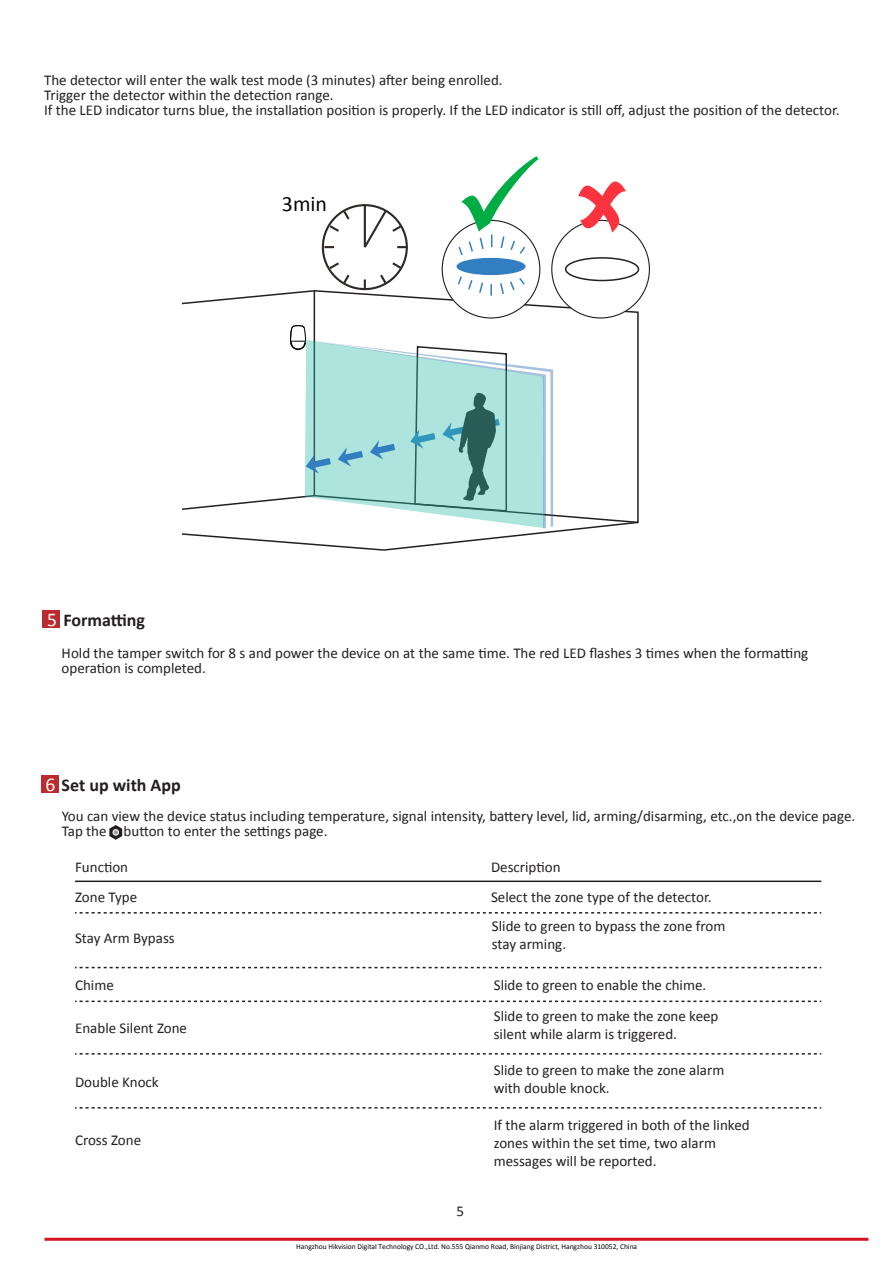
<style>
.page{position:relative;width:893px;height:1263px;background:#fff}
.page>*{position:absolute;margin:0;border:0;box-sizing:border-box;transform-origin:0 0}
.t1{font:21.9px "Calibri";color:#030303}
.t2{font:700 18px "Calibri";color:#231f20}
.t3{font:15px/15px "Calibri";color:#231f20}
.t4{font:7.5px "Calibri";color:#030303}
.s1{font-weight:400;font-size:19.5px;color:#fff}
</style>
<div class="page">
<div style="left:43px;top:610px;width:17px;height:17px;background:#bb2a2e"></div>
<svg style="left:182px;top:289px;width:457px;height:36px"></svg>
<hr style="left:314px;top:291px;width:1px;height:205px;background:#231f20">
<svg style="left:182px;top:325px;width:457px;height:226px"></svg>
<div style="left:322px;top:204px;width:86px;height:86px;border:2px solid #2e2926;border-radius:50%"></div>
<hr style="left:364px;top:206px;width:2px;height:41px;background:#2e2926">
<svg style="left:327px;top:209px;width:24px;height:24px"></svg>
<svg style="left:324px;top:246px;width:10px;height:2px"></svg>
<svg style="left:327px;top:261px;width:25px;height:25px"></svg>
<svg style="left:364px;top:279px;width:2px;height:9px"></svg>
<svg style="left:378px;top:261px;width:25px;height:25px"></svg>
<svg style="left:363px;top:209px;width:43px;height:41px"></svg>
<div style="left:442px;top:220px;width:98px;height:98px;background:#fff;border-radius:50%"></div>
<div style="left:552px;top:220px;width:97px;height:98px;background:#fff;border-radius:50%"></div>
<svg style="left:457px;top:276px;width:26px;height:17px"></svg>
<svg style="left:490px;top:284px;width:2px;height:12px"></svg>
<svg style="left:500px;top:278px;width:25px;height:16px"></svg>
<div style="left:456px;top:258px;width:70px;height:17px;background:#337dc1;border-radius:50%"></div>
<div style="left:565px;top:257px;width:74px;height:24px;border:2px solid #231f20;border-radius:50%"></div>
<svg style="left:457px;top:156px;width:81px;height:101px"></svg>
<svg style="left:578px;top:181px;width:48px;height:52px"></svg>
<hr style="left:45px;top:1238px;width:823px;height:3px;background:#d7171f">
<div style="left:41px;top:776px;width:17px;height:17px;background:#bb2a2e"></div>
<hr style="left:75px;top:880px;width:746px;height:2px;background:#231f20">
<svg style="left:75px;top:967px;width:746px;height:1px"></svg>
<svg style="left:75px;top:1000px;width:746px;height:2px"></svg>
<svg style="left:75px;top:1053px;width:746px;height:1px"></svg>
<svg style="left:75px;top:1107px;width:746px;height:1px"></svg>
<svg style="left:75px;top:912px;width:746px;height:1px"></svg>
<svg style="left:109px;top:825px;width:13px;height:15px"></svg>
<div style="left:112px;top:829px;width:7px;height:7px;border:1px solid #fbfbfc;border-radius:50%"></div>
<p class="t3" style="left:44px;top:72px;width:797px">The detector will enter the walk test mode (3 minutes) after being enrolled.<br>Trigger the detector within the detection range.<br>If the LED indicator turns blue, the installation position is properly. If the LED indicator is still off, adjust the position of the detector.</p>
<h1 class="t1" style="left:282px;top:190px;width:47px">3min</h1>
<p class="t2" style="left:47px;top:608px;width:99px"><span class="s1">5</span> Formatting</p>
<p class="t3" style="left:62px;top:646px;width:748px">Hold the tamper switch for 8 s and power the device on at the same time. The red LED flashes 3 times when the formatting operation is completed.</p>
<p class="t2" style="left:45px;top:773px;width:137px"><span class="s1">6</span> Set up with App</p>
<p class="t3" style="left:62px;top:809px;width:795px">You can view the device status including temperature, signal intensity, battery level, lid, arming/disarming, etc.,on the device page.<br>Tap the button to enter the settings page.</p>
<p class="t3" style="left:75px;top:851px;width:64px;line-height:30.8px">Function<br>Zone Type</p>
<p class="t3" style="left:75px;top:931px;width:101px">Stay Arm Bypass</p>
<p class="t3" style="left:75px;top:977px;width:40px">Chime</p>
<p class="t3" style="left:75px;top:1021px;width:114px">Enable Silent Zone</p>
<p class="t3" style="left:491px;top:859px;width:71px">Description</p>
<p class="t3" style="left:491px;top:890px;width:222px">Select the zone type of the detector.</p>
<p class="t3" style="left:492px;top:917px;width:235px;line-height:18px">Slide to green to bypass the zone from stay arming.</p>
<p class="t3" style="left:494px;top:969px;width:226px;line-height:31.5px">Slide to green to enable the chime.<br>Slide to green to make the zone keep</p>
<p class="t3" style="left:494px;top:1027px;width:185px">silent while alarm is triggered.</p>
<p class="t3" style="left:75px;top:1075px;width:85px">Double Knock</p>
<p class="t3" style="left:494px;top:1061px;width:232px;line-height:18px">Slide to green to make the zone alarm with double knock.</p>
<p class="t3" style="left:75px;top:1132px;width:68px">Cross Zone</p>
<p class="t3" style="left:494px;top:1116px;width:257px;line-height:18px">If the alarm triggered in both of the linked zones within the set time, two alarm messages will be reported.</p>
<p class="t3" style="left:456px;top:1203px;width:9px">5</p>
<p class="t4" style="left:296px;top:1242px;width:343px">Hangzhou Hikvision Digital Technology CO.,Ltd. No.555 Qianmo Road, Binjiang District, Hangzhou 310052, China</p>
</div>
